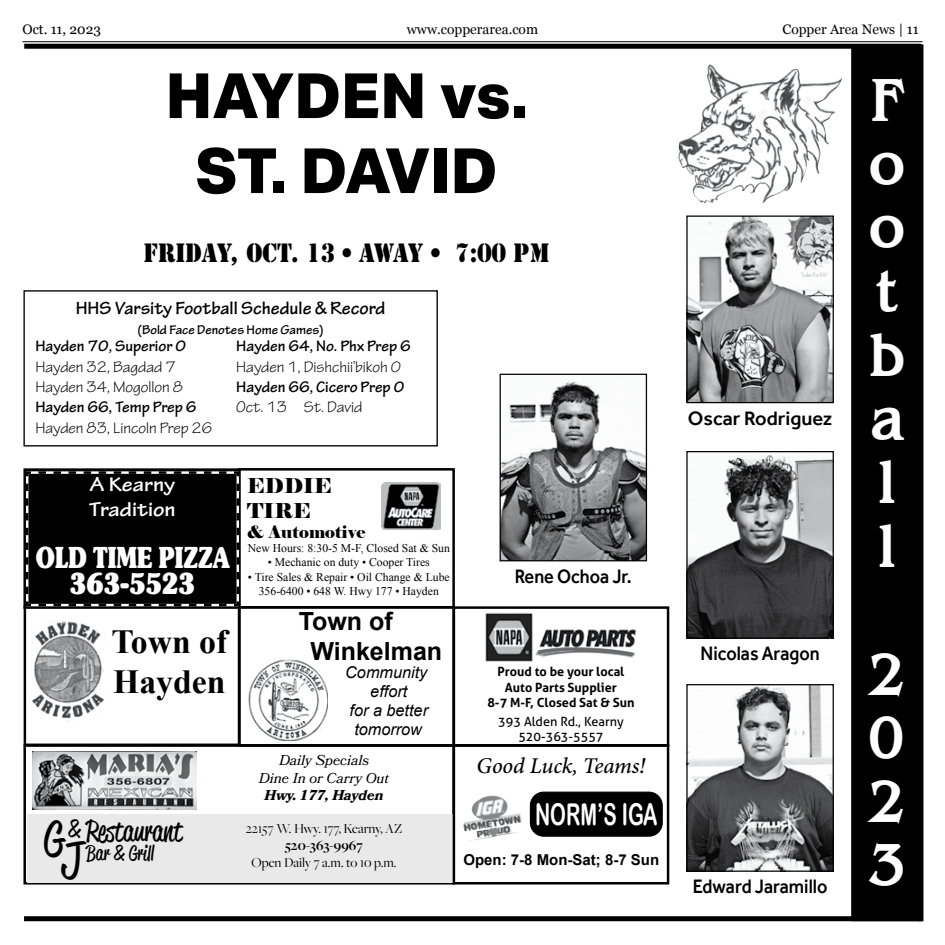
<style>
.page{position:relative;width:945px;height:945px;background:#fff}
.page>*{position:absolute;margin:0;border:0;box-sizing:border-box;transform-origin:0 0}
.t1{font:800 62.5px/75px "Aktiv Grotesk";letter-spacing:-.005em;color:#000;text-align:center}
.t2{font:700 61px/63.8px "Bangle Wide";color:#fff;scale:.8 1}
.t3{font:48.75px "Reklame Script";color:#000}
.t4{font:700 33.75px/40.5px "Times New Roman";color:#000}
.t5{font:30px/26.2px "Subway";color:#fff;text-align:center;scale:.73 1}
.t6{font:30px "Arial Rounded MT Bold";color:#fff;scale:.67 1}
.t7{font:29.62px "Reklame Script";color:#000}
.t8{font:700 25px/30px "Arial";color:#000}
.t9{font:24.75px "Stencil Std";color:#000;scale:.91 1}
.t10{font:italic 500 22.5px "Minion Pro";letter-spacing:-.005em;color:#000}
.t11{font:700 21.25px/25.5px "Tekton Pro";color:#fff;scale:1.1 1}
.t12{font:20.88px "Reklame Script";color:#000}
.t13{font:20.38px/24.5px "Elephant";color:#000}
.t14{font:500 20px "Effra";color:#000;scale:.9 1}
.t15{font:500 20px "Effra";color:#000}
.t16{font:700 19px "Tekton Pro";color:#000}
.t17{font:17.12px "Elephant";color:#000}
.t18{font:16.25px/20.4px "Tekton Pro";color:#000}
.t19{font:700 16.25px "Tekton Pro";color:#000}
.t20{font:italic 16.25px/18.8px "Arial";color:#000;text-align:center}
.t21{font:700 15px "Arial";color:#000}
.t22{font:14.25px "Freight Big Pro";color:#000}
.t23{font:italic 14.25px/17.1px "Bookmania";color:#000;text-align:center}
.t24{font:italic 700 14.25px "Bookmania";color:#000}
.t25{font:700 14.25px "Freight Big Pro";color:#000}
.t26{font:13.75px "Georgia";color:#000}
.t27{font:700 13.5px "Tekton Pro";letter-spacing:-.005em;color:#000}
.t28{font:700 12.62px/15.2px "Aller";color:#000;text-align:center}
.t29{font:12.62px/15.2px "Aller";color:#000;text-align:center}
.t30{font:11.75px/14.1px "Times New Roman";color:#000;text-align:center}
.s1{font-size:24.38px}
</style>
<div class="page">
<hr style="left:22px;top:41px;width:900px;height:1px;background:#000">
<div style="left:24px;top:916px;width:897px;height:5px;background:#000"></div>
<div style="left:24px;top:44px;width:897px;height:5px;background:#000"></div>
<div style="left:852px;top:46px;width:70px;height:875px;background:#000"></div>
<div style="left:851px;top:46px;width:72px;height:875px;border:1px solid #000"></div>
<img style="left:248px;top:659px;width:79px;height:82px">
<div style="left:24px;top:606px;width:216px;height:140px;border:2px solid #000"></div>
<img style="left:32px;top:620px;width:73px;height:102px">
<div style="left:23px;top:744px;width:432px;height:141px;border:2px solid #000"></div>
<div style="left:23px;top:290px;width:415px;height:157px;border:1px solid #000"></div>
<img style="left:678px;top:64px;width:164px;height:139px">
<div style="left:238px;top:468px;width:217px;height:141px;border:2px solid #000"></div>
<img style="left:382px;top:483px;width:58px;height:46px">
<div style="left:23px;top:468px;width:217px;height:141px;border:2px solid #000"></div>
<div style="left:25px;top:470px;width:215px;height:138px;background:#000"></div>
<div style="left:27px;top:814px;width:425px;height:68px;background:#e9e9ea"></div>
<img style="left:32px;top:751px;width:164px;height:59px">
<div style="left:453px;top:744px;width:216px;height:141px;border:2px solid #000"></div>
<div style="left:530px;top:792px;width:132px;height:44px;background:#000;border-radius:13px"></div>
<div style="left:530px;top:792px;width:133px;height:45px;border:1px solid #000;border-radius:13px"></div>
<img style="left:463px;top:795px;width:59px;height:46px">
<div style="left:453px;top:606px;width:216px;height:141px;border:2px solid #000"></div>
<img style="left:485px;top:613px;width:152px;height:49px">
<img style="left:502px;top:382px;width:143px;height:177px">
<div style="left:500px;top:374px;width:147px;height:187px;border:1px solid #000"></div>
<img style="left:688px;top:453px;width:144px;height:184px">
<div style="left:686px;top:451px;width:148px;height:188px;border:1px solid #000"></div>
<img style="left:688px;top:686px;width:144px;height:184px">
<div style="left:686px;top:684px;width:148px;height:188px;border:1px solid #000"></div>
<img style="left:688px;top:218px;width:144px;height:183px">
<div style="left:686px;top:216px;width:148px;height:187px;border:1px solid #000"></div>
<p class="t26" style="left:22px;top:19px;width:80px">Oct. 11, 2023</p>
<p class="t26" style="left:407px;top:19px;width:133px">www.copperarea.com</p>
<p class="t26" style="left:783px;top:19px;width:138px">Copper Area News | 11</p>
<h1 class="t1" style="left:166px;top:57px;width:363px">HAYDEN vs.<br>ST. DAVID</h1>
<h3 class="t9" style="left:144px;top:236px;width:447px">FRIDAY, OCT. 13 • AWAY • 7:00 PM</h3>
<h3 class="t16" style="left:76px;top:297px;width:311px">HHS Varsity Football Schedule &amp; Record</h3>
<p class="t27" style="left:138px;top:322px;width:188px">(Bold Face Denotes Home Games)</p>
<h3 class="t19" style="left:35px;top:337px;width:152px">Hayden 70, Superior 0</h3>
<h3 class="t18" style="left:35px;top:357px;width:149px">Hayden 32, Bagdad 7<br>Hayden 34, Mogollon 8</h3>
<h3 class="t19" style="left:35px;top:398px;width:163px">Hayden 66, Temp Prep 6</h3>
<h3 class="t18" style="left:35px;top:418px;width:178px">Hayden 83, Lincoln Prep 26</h3>
<h3 class="t19" style="left:236px;top:337px;width:176px">Hayden 64, No. Phx Prep 6</h3>
<h3 class="t18" style="left:236px;top:357px;width:166px">Hayden 1, Dishchii’bikoh 0</h3>
<h3 class="t19" style="left:236px;top:377px;width:170px">Hayden 66, Cicero Prep 0</h3>
<h3 class="t18" style="left:236px;top:398px;width:128px">Oct. 13 St. David</h3>
<h3 class="t11" style="left:89px;top:472px;width:80px">A Kearny<br>Tradition</h3>
<h3 class="t5" style="left:35px;top:544px;width:267px">OLD TIME PIZZA<br>363-5523</h3>
<h3 class="t4" style="left:111px;top:620px;width:117px">Town of<br>Hayden</h3>
<h3 class="t7" style="left:68px;top:810px;width:116px"><span class="s1">&amp;</span> Restaurant</h3>
<h3 class="t12" style="left:86px;top:839px;width:70px">Bar &amp; Grill</h3>
<h3 class="t3" style="left:44px;top:816px;width:39px">GJ</h3>
<h3 class="t13" style="left:247px;top:474px;width:86px">EDDIE<br>TIRE</h3>
<h3 class="t17" style="left:247px;top:521px;width:120px">&amp; Automotive</h3>
<p class="t30" style="left:248px;top:541px;width:204px">New Hours: 8:30-5 M-F, Closed Sat &amp; Sun</p>
<p class="t30" style="left:268px;top:555px;width:163px">• Mechanic on duty • Cooper Tires</p>
<p class="t30" style="left:248px;top:569px;width:203px">• Tire Sales &amp; Repair • Oil Change &amp; Lube<br>356-6400 • 648 W. Hwy 177 • Hayden</p>
<h3 class="t8" style="left:310px;top:607px;width:133px;text-indent:-12px">Town of<br>Winkelman</h3>
<h3 class="t20" style="left:345px;top:664px;width:84px">Community effort<br>for a better tomorrow</h3>
<p class="t23" style="left:259px;top:752px;width:132px">Daily Specials<br>Dine In or Carry Out</p>
<p class="t24" style="left:265px;top:786px;width:120px">Hwy. 177, Hayden</p>
<p class="t22" style="left:246px;top:819px;width:158px">22157 W. Hwy. 177, Kearny, AZ</p>
<p class="t25" style="left:285px;top:836px;width:79px">520-363-9967</p>
<p class="t22" style="left:252px;top:854px;width:146px">Open Daily 7 a.m. to 10 p.m.</p>
<h3 class="t14" style="left:515px;top:564px;width:131px">Rene Ochoa Jr.</h3>
<p class="t28" style="left:487px;top:664px;width:149px">Proud to be your local<br>Auto Parts Supplier<br>8-7 M-F, Closed Sat &amp; Sun</p>
<p class="t29" style="left:498px;top:714px;width:127px">393 Alden Rd., Kearny<br>520-363-5557</p>
<h3 class="t10" style="left:477px;top:751px;width:170px">Good Luck, Teams!</h3>
<h3 class="t6" style="left:535px;top:796px;width:184px">NORM’S IGA</h3>
<p class="t21" style="left:463px;top:850px;width:197px">Open: 7-8 Mon-Sat; 8-7 Sun</p>
<h3 class="t15" style="left:688px;top:406px;width:146px">Oscar Rodriguez</h3>
<h3 class="t14" style="left:701px;top:641px;width:134px">Nicolas Aragon</h3>
<h3 class="t14" style="left:693px;top:875px;width:151px">Edward Jaramillo</h3>
<h2 class="t2" style="left:869px;top:65px;width:47px">F o o t b a l l</h2>
<h2 class="t2" style="left:869px;top:639px;width:47px;text-align:justify">2<br>0<br>2<br>3</h2>
</div>
